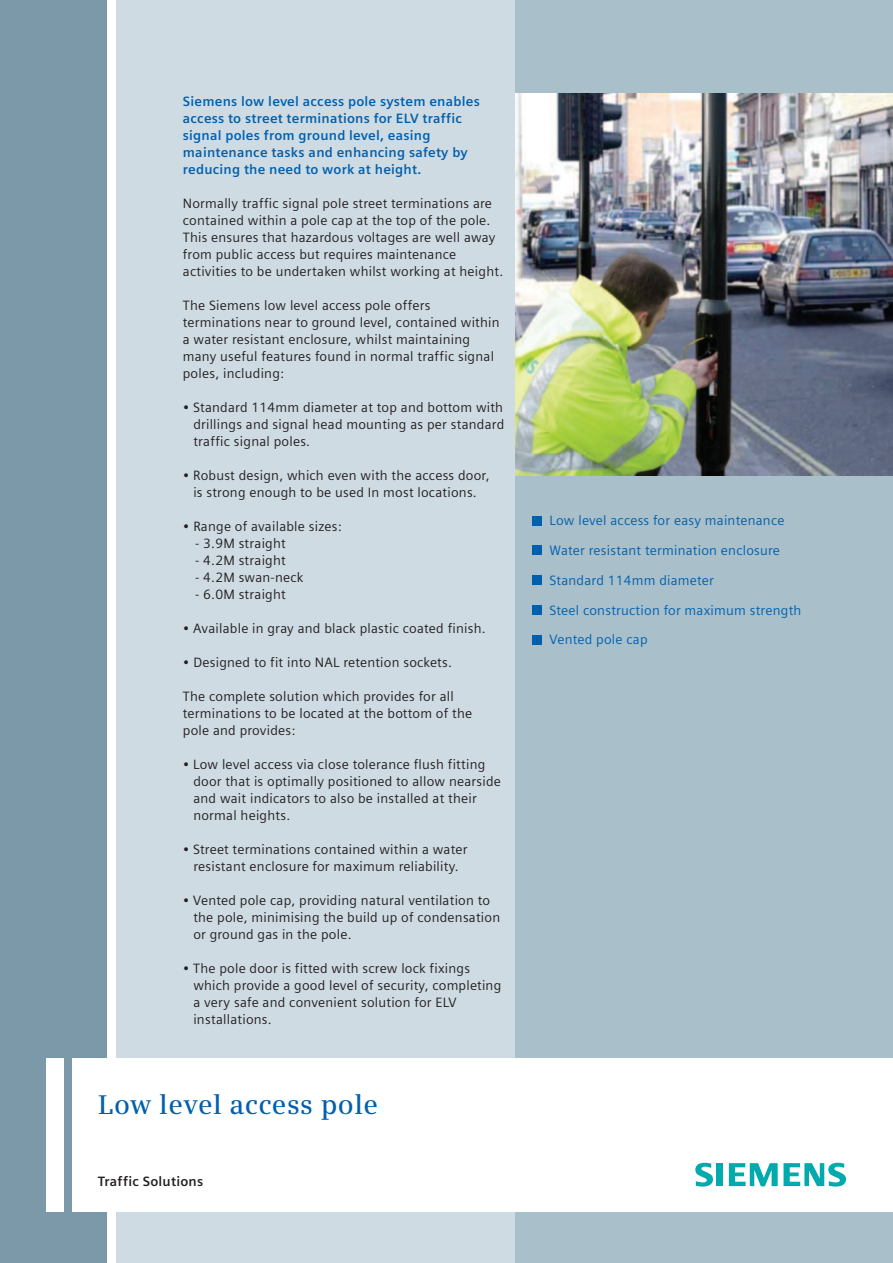
<style>
.page{position:relative;width:893px;height:1263px;background:#fff}
.page>*{position:absolute;margin:0;border:0;box-sizing:border-box;transform-origin:0 0}
.t1{font:600 27px "Siemens Serif";letter-spacing:.015em;color:#0160ae}
.t2{font:13.5px/17px "Siemens Sans";letter-spacing:.015em;color:#231f20}
.t3{font:700 13.5px/17px "Siemens Sans";letter-spacing:.015em;color:#0160ae}
.t4{font:13.5px "Siemens Sans";letter-spacing:.015em;color:#0160ae}
.t5{font:700 13.5px "Siemens Sans";letter-spacing:.015em;color:#231f20}
</style>
<div class="page">
<div style="left:116px;top:0;width:777px;height:1263px;background:#cfdbe3"></div>
<div style="left:515px;top:0;width:378px;height:1263px;background:#a9bfca"></div>
<div style="left:0;top:0;width:107px;height:1263px;background:#7b99a9"></div>
<div style="left:47px;top:1059px;width:17px;height:153px;background:#fff"></div>
<div style="left:72px;top:1059px;width:821px;height:153px;background:#fff"></div>
<div style="left:533px;top:516px;width:9px;height:9px;background:#0160ae"></div>
<div style="left:533px;top:546px;width:9px;height:9px;background:#0160ae"></div>
<div style="left:533px;top:576px;width:9px;height:9px;background:#0160ae"></div>
<div style="left:533px;top:605px;width:9px;height:10px;background:#0160ae"></div>
<div style="left:533px;top:635px;width:9px;height:9px;background:#0160ae"></div>
<img style="left:515px;top:94px;width:378px;height:382px">
<svg style="left:695px;top:1163px;width:18px;height:23px"></svg>
<div style="left:717px;top:1163px;width:6px;height:23px;background:#00aaad"></div>
<svg style="left:729px;top:1163px;width:117px;height:23px"></svg>
<p class="t3" style="left:183px;top:93px;width:298px">Siemens low level access pole system enables access to street terminations for ELV traffic signal poles from ground level, easing maintenance tasks and enhancing safety by reducing the need to work at height.</p>
<p class="t2" style="left:183px;top:195px;width:322px">Normally traffic signal pole street terminations are contained within a pole cap at the top of the pole.<br>This ensures that hazardous voltages are well away from public access but requires maintenance activities to be undertaken whilst working at height.</p>
<p class="t2" style="left:183px;top:297px;width:318px">The Siemens low level access pole offers terminations near to ground level, contained within a water resistant enclosure, whilst maintaining many useful features found in normal traffic signal poles, including:</p>
<p class="t2" style="left:193px;top:399px;width:312px;text-align:justify;text-indent:-11px">• Standard 114mm diameter at top and bottom with drillings and signal head mounting as per standard traffic signal poles.</p>
<p class="t2" style="left:183px;top:467px;width:308px;text-align:center">• Robust design, which even with the access door, is strong enough to be used In most locations.</p>
<p class="t2" style="left:183px;top:518px;width:160px">• Range of available sizes:</p>
<p class="t2" style="left:195px;top:535px;width:92px">- 3.9M straight</p>
<p class="t2" style="left:195px;top:552px;width:92px">- 4.2M straight</p>
<p class="t2" style="left:195px;top:569px;width:110px">- 4.2M swan-neck</p>
<p class="t2" style="left:195px;top:586px;width:92px">- 6.0M straight</p>
<p class="t2" style="left:183px;top:620px;width:304px">• Available in gray and black plastic coated finish.</p>
<p class="t2" style="left:183px;top:654px;width:271px">• Designed to fit into NAL retention sockets.</p>
<p class="t2" style="left:183px;top:688px;width:291px">The complete solution which provides for all terminations to be located at the bottom of the pole and provides:</p>
<p class="t2" style="left:193px;top:756px;width:309px;text-indent:-11px">• Low level access via close tolerance flush fitting door that is optimally positioned to allow nearside and wait indicators to also be installed at their normal heights.</p>
<p class="t2" style="left:183px;top:841px;width:286px;text-align:center">• Street terminations contained within a water resistant enclosure for maximum reliability.</p>
<p class="t2" style="left:193px;top:892px;width:308px;text-indent:-11px">• Vented pole cap, providing natural ventilation to the pole, minimising the build up of condensation or ground gas in the pole.</p>
<p class="t2" style="left:193px;top:960px;width:309px;text-indent:-11px">• The pole door is fitted with screw lock fixings which provide a good level of security, completing a very safe and convenient solution for ELV installations.</p>
<h1 class="t1" style="left:98px;top:1088px;width:281px">Low level access pole</h1>
<p class="t5" style="left:98px;top:1173px;width:107px">Traffic Solutions</p>
<p class="t4" style="left:549px;top:513px;width:237px">Low level access for easy maintenance</p>
<p class="t4" style="left:549px;top:542px;width:232px">Water resistant termination enclosure</p>
<p class="t4" style="left:549px;top:572px;width:166px">Standard 114mm diameter</p>
<p class="t4" style="left:549px;top:602px;width:253px">Steel construction for maximum strength</p>
<p class="t4" style="left:549px;top:632px;width:100px">Vented pole cap</p>
</div>
